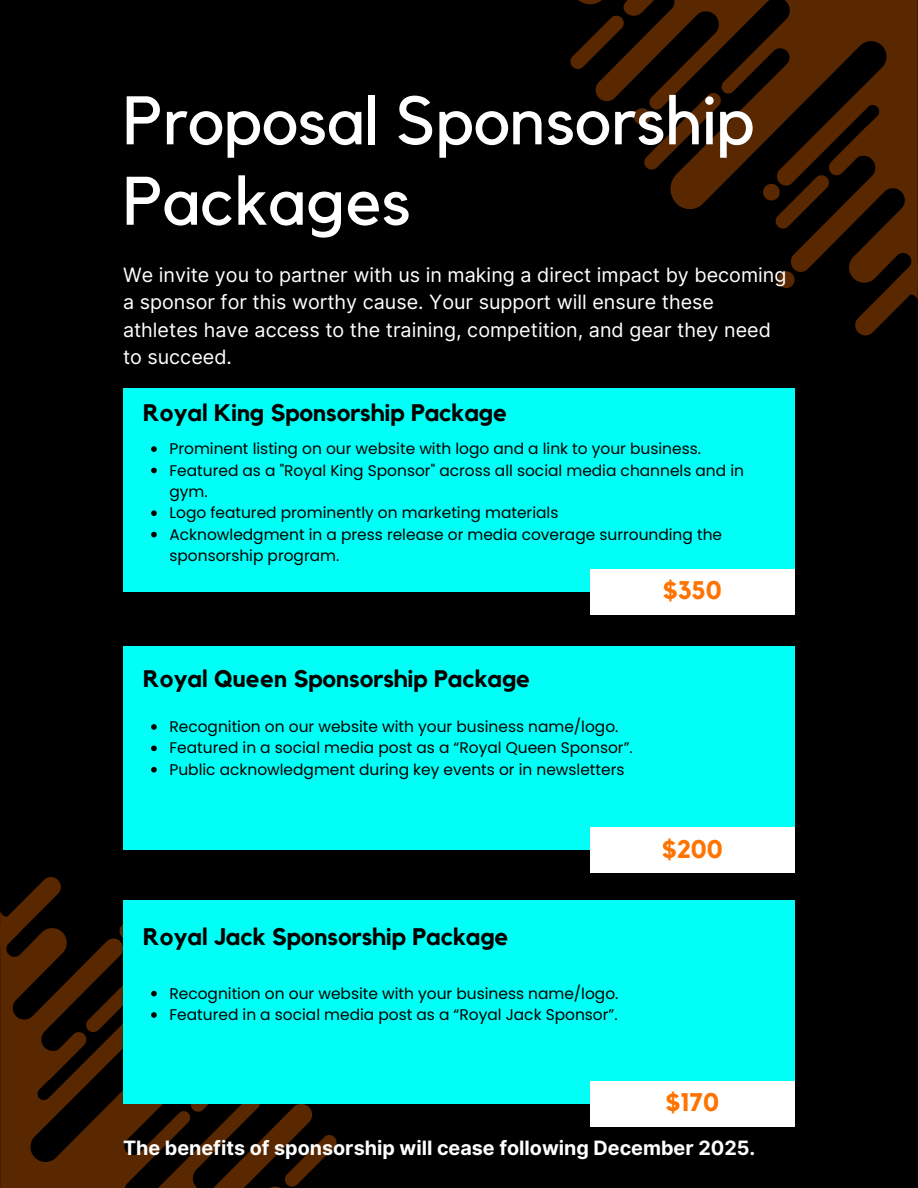
<style>
.page{position:relative;width:918px;height:1188px;background:#000}
.page>*{position:absolute;margin:0;border:0;box-sizing:border-box;transform-origin:0 0}
.t1{font:67.8px/80.4px "Kollektif";color:#fff}
.t2{font:700 25.35px "Kollektif";color:#ff7300}
.t3{font:700 23.85px "Kollektif";color:#000}
.t4{font:19.8px/27.5px "Inter";color:#fff}
.t5{font:700 19.8px "Inter";color:#fff}
.t6{font:15.45px/21.3px "Poppins";color:#000}
</style>
<div class="page">
<svg style="left:0;top:929px;width:312px;height:259px;fill:#592800"></svg>
<svg style="left:0;top:877px;width:61px;height:69px"></svg>
<svg style="left:120px;top:924px;width:3px;height:15px"></svg>
<svg style="left:188px;top:1104px;width:87px;height:11px"></svg>
<svg style="left:282px;top:1132px;width:55px;height:56px"></svg>
<svg style="left:578px;top:0;width:340px;height:280px"></svg>
<svg style="left:855px;top:264px;width:63px;height:71px"></svg>
<svg style="left:778px;top:271px;width:17px;height:17px"></svg>
<svg style="left:634px;top:90px;width:90px;height:83px"></svg>
<svg style="left:570px;top:13px;width:57px;height:59px"></svg>
<svg style="left:763px;top:125px;width:116px;height:107px"></svg>
<div style="left:123px;top:388px;width:672px;height:204px;background:#00fff7"></div>
<div style="left:123px;top:646px;width:672px;height:204px;background:#00fff7"></div>
<svg style="left:151px;top:446px;width:6px;height:6px"></svg>
<svg style="left:151px;top:468px;width:6px;height:5px"></svg>
<svg style="left:151px;top:510px;width:6px;height:6px"></svg>
<svg style="left:151px;top:532px;width:6px;height:5px"></svg>
<div style="left:590px;top:569px;width:205px;height:46px;background:#fff"></div>
<div style="left:590px;top:828px;width:205px;height:45px;background:#fff"></div>
<div style="left:123px;top:900px;width:672px;height:204px;background:#00fff7"></div>
<div style="left:590px;top:1081px;width:205px;height:45px;background:#fff"></div>
<svg style="left:151px;top:724px;width:6px;height:6px"></svg>
<svg style="left:151px;top:746px;width:6px;height:5px"></svg>
<svg style="left:151px;top:767px;width:6px;height:6px"></svg>
<svg style="left:38px;top:978px;width:119px;height:103px"></svg>
<p class="t1" style="left:123px;top:83px;width:633px">Proposal Sponsorship<br>Packages</p>
<h2 class="t4" style="left:123px;top:261px;width:665px">We invite you to partner with us in making a direct impact by becoming a sponsor for this worthy cause. Your support will ensure these athletes have access to the training, competition, and gear they need to succeed.</h2>
<h1 class="t3" style="left:143px;top:402px;width:366px">Royal King Sponsorship Package</h1>
<p class="t6" style="left:169px;top:438px;width:533px">Prominent listing on our website with logo and a link to your business.</p>
<h2 class="t6" style="left:169px;top:459px;width:576px">Featured as a "Royal King Sponsor" across all social media channels and in gym.</h2>
<p class="t6" style="left:169px;top:502px;width:390px">Logo featured prominently on marketing materials</p>
<p class="t6" style="left:169px;top:524px;width:554px">Acknowledgment in a press release or media coverage surrounding the sponsorship program.</p>
<p class="t2" style="left:663px;top:579px;width:60px">$350</p>
<p class="t3" style="left:143px;top:667px;width:389px">Royal Queen Sponsorship Package</p>
<p class="t6" style="left:169px;top:716px;width:450px">Recognition on our website with your business name/logo.</p>
<p class="t6" style="left:169px;top:737px;width:465px">Featured in a social media post as a “Royal Queen Sponsor”.</p>
<p class="t6" style="left:169px;top:759px;width:457px">Public acknowledgment during key events or in newsletters</p>
<p class="t3" style="left:143px;top:926px;width:367px">Royal Jack Sponsorship Package</p>
<h2 class="t6" style="left:169px;top:983px;width:450px">Recognition on our website with your business name/logo.</h2>
<p class="t6" style="left:169px;top:1004px;width:450px">Featured in a social media post as a “Royal Jack Sponsor”.</p>
<p class="t2" style="left:662px;top:837px;width:62px">$200</p>
<p class="t2" style="left:666px;top:1090px;width:55px">$170</p>
<p class="t5" style="left:123px;top:1136px;width:634px">The benefits of sponsorship will cease following December 2025.</p>
</div>
